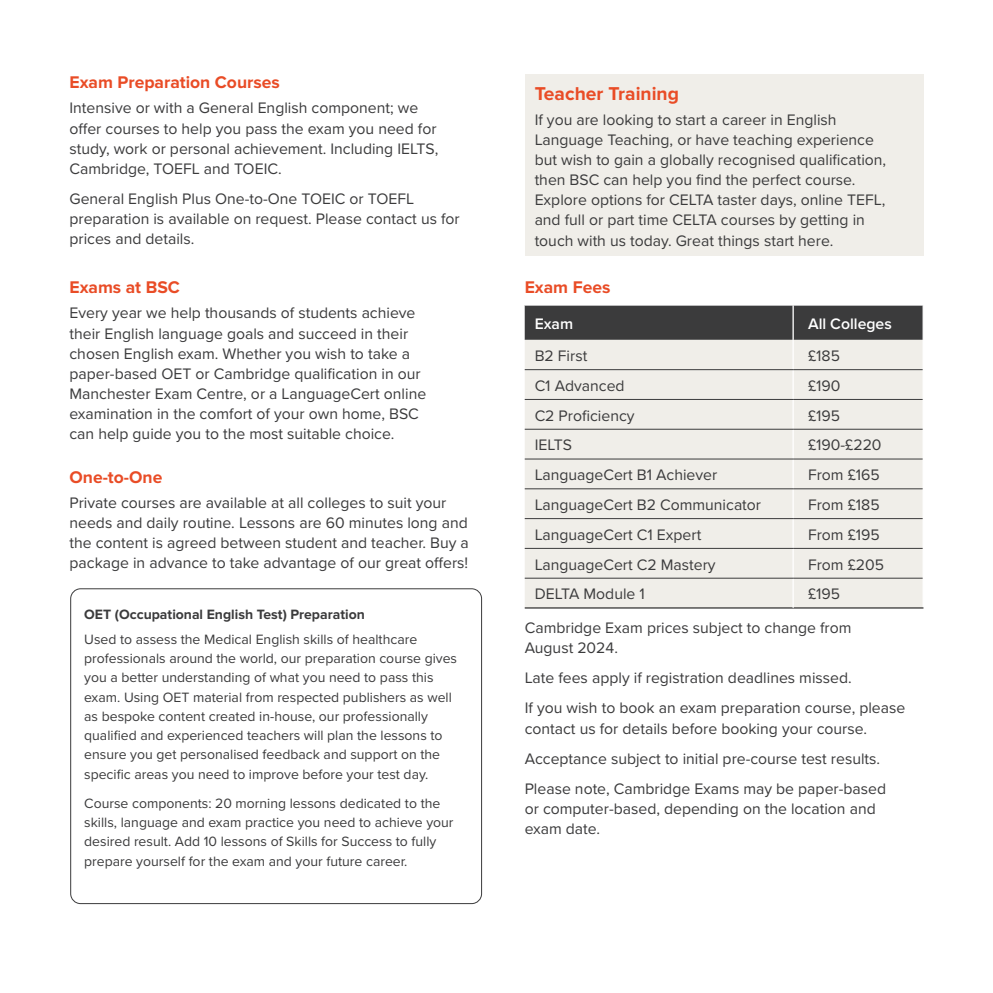
<style>
.page{position:relative;width:993px;height:993px;background:#fff}
.page>*{position:absolute;margin:0;border:0;box-sizing:border-box;transform-origin:0 0}
.t1{font:700 19.25px "Proxima Nova";color:#e94c26}
.t2{font:700 17.5px "Proxima Nova";color:#e94c26}
.t3{font:15.75px/20.1px "Proxima Nova";color:#3b3b3c}
.t4{font:600 15.75px "Proxima Nova";color:#fff}
.t5{font:14px/19.2px "Proxima Nova";color:#3b3b3c}
.t6{font:700 14px "Proxima Nova";color:#3b3b3c}
</style>
<div class="page">
<div style="left:70px;top:588px;width:412px;height:315px;border:1px solid #3b3b3c;border-radius:10px"></div>
<hr style="left:524px;top:607px;width:268px;height:1px;background:#000">
<hr style="left:792px;top:607px;width:131px;height:1px;background:#000">
<svg style="left:524px;top:305px;width:399px;height:302px;background:#d9d7d3"></svg>
<hr style="left:524px;top:369px;width:268px;height:1px;background:#3b3b3c">
<hr style="left:792px;top:369px;width:130px;height:1px;background:#3b3b3c">
<hr style="left:524px;top:399px;width:268px;height:1px;background:#3b3b3c">
<hr style="left:524px;top:428px;width:268px;height:1px;background:#3b3b3c">
<hr style="left:792px;top:399px;width:130px;height:1px;background:#3b3b3c">
<hr style="left:792px;top:428px;width:130px;height:1px;background:#3b3b3c">
<hr style="left:524px;top:458px;width:268px;height:1px;background:#3b3b3c">
<hr style="left:524px;top:488px;width:268px;height:1px;background:#3b3b3c">
<hr style="left:524px;top:518px;width:268px;height:1px;background:#3b3b3c">
<hr style="left:524px;top:547px;width:268px;height:1px;background:#3b3b3c">
<hr style="left:792px;top:458px;width:130px;height:1px;background:#3b3b3c">
<hr style="left:792px;top:488px;width:130px;height:1px;background:#3b3b3c">
<hr style="left:792px;top:518px;width:130px;height:1px;background:#3b3b3c">
<hr style="left:792px;top:547px;width:130px;height:1px;background:#3b3b3c">
<hr style="left:524px;top:577px;width:268px;height:1px;background:#3b3b3c">
<hr style="left:792px;top:577px;width:130px;height:1px;background:#3b3b3c">
<div style="left:524px;top:74px;width:399px;height:181px;background:#f0eee9"></div>
<p class="t2" style="left:69px;top:72px;width:212px">Exam Preparation Courses</p>
<p class="t3" style="left:69px;top:97px;width:370px">Intensive or with a General English component; we offer courses to help you pass the exam you need for study, work or personal achievement. Including IELTS, Cambridge, TOEFL and TOEIC.</p>
<p class="t3" style="left:69px;top:188px;width:391px">General English Plus One-to-One TOEIC or TOEFL preparation is available on request. Please contact us for prices and details.</p>
<p class="t2" style="left:69px;top:277px;width:112px">Exams at BSC</p>
<p class="t3" style="left:69px;top:302px;width:358px">Every year we help thousands of students achieve their English language goals and succeed in their chosen English exam. Whether you wish to take a paper-based OET or Cambridge qualification in our Manchester Exam Centre, or a LanguageCert online examination in the comfort of your own home, BSC can help guide you to the most suitable choice.</p>
<p class="t2" style="left:69px;top:466px;width:94px">One-to-One</p>
<p class="t3" style="left:69px;top:491px;width:400px">Private courses are available at all colleges to suit your needs and daily routine. Lessons are 60 minutes long and the content is agreed between student and teacher. Buy a package in advance to take advantage of our great offers!</p>
<p class="t6" style="left:84px;top:606px;width:282px">OET (Occupational English Test) Preparation</p>
<p class="t5" style="left:84px;top:628px;width:374px">Used to assess the Medical English skills of healthcare professionals around the world, our preparation course gives you a better understanding of what you need to pass this exam. Using OET material from respected publishers as well as bespoke content created in-house, our professionally qualified and experienced teachers will plan the lessons to ensure you get personalised feedback and support on the specific areas you need to improve before your test day.</p>
<p class="t5" style="left:84px;top:792px;width:371px">Course components: 20 morning lessons dedicated to the skills, language and exam practice you need to achieve your desired result. Add 10 lessons of Skills for Success to fully prepare yourself for the exam and your future career.</p>
<p class="t1" style="left:534px;top:82px;width:146px">Teacher Training</p>
<p class="t3" style="left:534px;top:109px;width:353px">If you are looking to start a career in English Language Teaching, or have teaching experience but wish to gain a globally recognised qualification, then BSC can help you find the perfect course.<br>Explore options for CELTA taster days, online TEFL, and full or part time CELTA courses by getting in touch with us today. Great things start here.</p>
<p class="t2" style="left:524px;top:277px;width:87px">Exam Fees</p>
<p class="t4" style="left:534px;top:311px;width:40px">Exam</p>
<p class="t4" style="left:807px;top:311px;width:85px">All Colleges</p>
<p class="t3" style="left:534px;top:345px;width:54px">B2 First</p>
<p class="t3" style="left:807px;top:345px;width:33px">£185</p>
<p class="t3" style="left:534px;top:374px;width:91px">C1 Advanced</p>
<p class="t3" style="left:807px;top:374px;width:34px">£190</p>
<p class="t3" style="left:534px;top:404px;width:101px">C2 Proficiency</p>
<p class="t3" style="left:807px;top:404px;width:34px">£195</p>
<p class="t3" style="left:534px;top:434px;width:39px">IELTS</p>
<p class="t3" style="left:807px;top:434px;width:75px">£190-£220</p>
<p class="t3" style="left:534px;top:464px;width:184px">LanguageCert B1 Achiever</p>
<p class="t3" style="left:807px;top:464px;width:73px">From £165</p>
<p class="t3" style="left:534px;top:494px;width:228px">LanguageCert B2 Communicator</p>
<p class="t3" style="left:807px;top:494px;width:73px">From £185</p>
<p class="t3" style="left:534px;top:523px;width:168px">LanguageCert C1 Expert</p>
<p class="t3" style="left:807px;top:523px;width:73px">From £195</p>
<p class="t3" style="left:534px;top:553px;width:182px">LanguageCert C2 Mastery</p>
<p class="t3" style="left:807px;top:553px;width:78px">From £205</p>
<p class="t3" style="left:534px;top:583px;width:112px">DELTA Module 1</p>
<p class="t3" style="left:807px;top:583px;width:34px">£195</p>
<p class="t3" style="left:524px;top:617px;width:328px">Cambridge Exam prices subject to change from<br>August 2024.</p>
<p class="t3" style="left:524px;top:662px;width:382px;line-height:30.1px">Late fees apply if registration deadlines missed.<br>If you wish to book an exam preparation course, please</p>
<p class="t3" style="left:524px;top:712px;width:363px;line-height:30.1px">contact us for details before booking your course.<br>Acceptance subject to initial pre-course test results.<br>Please note, Cambridge Exams may be paper-based</p>
<p class="t3" style="left:524px;top:797px;width:352px">or computer-based, depending on the location and exam date.</p>
</div>
